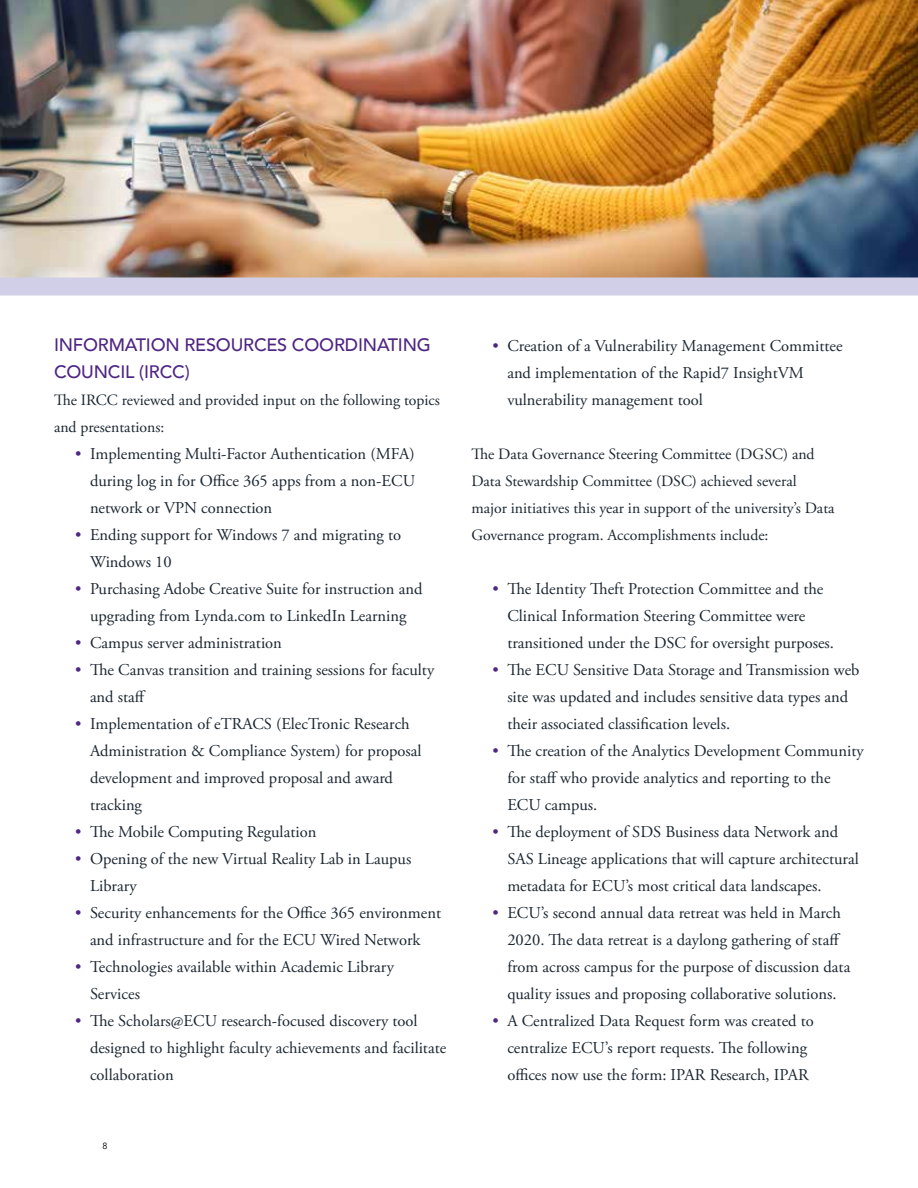
<style>
.page{position:relative;width:918px;height:1188px;background:#fff}
.page>*{position:absolute;margin:0;border:0;box-sizing:border-box;transform-origin:0 0}
.Title_-_Align_Left{font:500 18px/27px "Avenir";letter-spacing:-.01em;color:#4f2683}
.Bulleted_List{font:16.5px/27px "Adobe Garamond Pro";color:#1b2630}
.Body_Text{font:15.75px/27px "Adobe Garamond Pro";color:#1b2630}
.t1{font:9px "Avenir";color:#000}
.s1{color:#4f2683}
</style>
<div class="page">
<img style="left:0;top:0;width:918px;height:278px">
<div style="left:0;top:278px;width:918px;height:18px;background:#d1cfe8"></div>
<p class="Title_-_Align_Left" style="left:54px;top:330px;width:378px">INFORMATION RESOURCES COORDINATING<br>COUNCIL (IRCC)</p>
<p class="Body_Text" style="left:54px;top:387px;width:388px">The IRCC reviewed and provided input on the following topics and presentations:</p>
<p class="Bulleted_List" style="left:90px;top:441px;width:326px;text-align:justify;text-indent:-15px"><span class="s1">•</span> Implementing Multi-Factor Authentication (MFA) during log in for Office 365 apps from a non-ECU network or VPN connection</p>
<p class="Bulleted_List" style="left:90px;top:522px;width:313px;text-indent:-15px"><span class="s1">•</span> Ending support for Windows 7 and migrating to<br>Windows 10</p>
<p class="Bulleted_List" style="left:75px;top:576px;width:349px;text-align:center"><span class="s1">•</span> Purchasing Adobe Creative Suite for instruction and upgrading from Lynda.com to LinkedIn Learning</p>
<p class="Bulleted_List" style="left:75px;top:630px;width:208px"><span class="s1">•</span> Campus server administration</p>
<p class="Bulleted_List" style="left:90px;top:657px;width:346px;text-indent:-15px"><span class="s1">•</span> The Canvas transition and training sessions for faculty and staff</p>
<p class="Bulleted_List" style="left:90px;top:711px;width:333px;text-indent:-15px"><span class="s1">•</span> Implementation of eTRACS (ElecTronic Research Administration &amp; Compliance System) for proposal development and improved proposal and award tracking</p>
<p class="Bulleted_List" style="left:75px;top:819px;width:243px"><span class="s1">•</span> The Mobile Computing Regulation</p>
<p class="Bulleted_List" style="left:90px;top:846px;width:323px;text-indent:-15px"><span class="s1">•</span> Opening of the new Virtual Reality Lab in Laupus<br>Library</p>
<p class="Bulleted_List" style="left:75px;top:900px;width:368px;text-align:center"><span class="s1">•</span> Security enhancements for the Office 365 environment and infrastructure and for the ECU Wired Network</p>
<p class="Bulleted_List" style="left:90px;top:954px;width:305px;text-indent:-15px"><span class="s1">•</span> Technologies available within Academic Library<br>Services</p>
<p class="Bulleted_List" style="left:90px;top:1008px;width:358px;text-indent:-15px"><span class="s1">•</span> The Scholars@ECU research-focused discovery tool designed to highlight faculty achievements and facilitate collaboration</p>
<p class="t1" style="left:103px;top:1140px;width:7px">8</p>
<p class="Bulleted_List" style="left:507px;top:333px;width:337px;text-indent:-15px"><span class="s1">•</span> Creation of a Vulnerability Management Committee and implementation of the Rapid7 InsightVM vulnerability management tool</p>
<p class="Body_Text" style="left:471px;top:441px;width:365px">The Data Governance Steering Committee (DGSC) and Data Stewardship Committee (DSC) achieved several major initiatives this year in support of the university’s Data Governance program. Accomplishments include:</p>
<p class="Bulleted_List" style="left:507px;top:576px;width:328px;text-indent:-15px"><span class="s1">•</span> The Identity Theft Protection Committee and the<br>Clinical Information Steering Committee were transitioned under the DSC for oversight purposes.</p>
<p class="Bulleted_List" style="left:507px;top:657px;width:354px;text-indent:-15px"><span class="s1">•</span> The ECU Sensitive Data Storage and Transmission web site was updated and includes sensitive data types and their associated classification levels.</p>
<p class="Bulleted_List" style="left:507px;top:738px;width:358px;text-indent:-15px"><span class="s1">•</span> The creation of the Analytics Development Community for staff who provide analytics and reporting to the<br>ECU campus.</p>
<p class="Bulleted_List" style="left:507px;top:819px;width:353px;text-indent:-15px"><span class="s1">•</span> The deployment of SDS Business data Network and<br>SAS Lineage applications that will capture architectural metadata for ECU’s most critical data landscapes.</p>
<p class="Bulleted_List" style="left:507px;top:900px;width:345px;text-indent:-15px"><span class="s1">•</span> ECU’s second annual data retreat was held in March 2020. The data retreat is a daylong gathering of staff from across campus for the purpose of discussion data quality issues and proposing collaborative solutions.</p>
<p class="Bulleted_List" style="left:507px;top:1008px;width:308px;text-indent:-15px"><span class="s1">•</span> A Centralized Data Request form was created to centralize ECU’s report requests. The following offices now use the form: IPAR Research, IPAR</p>
</div>
